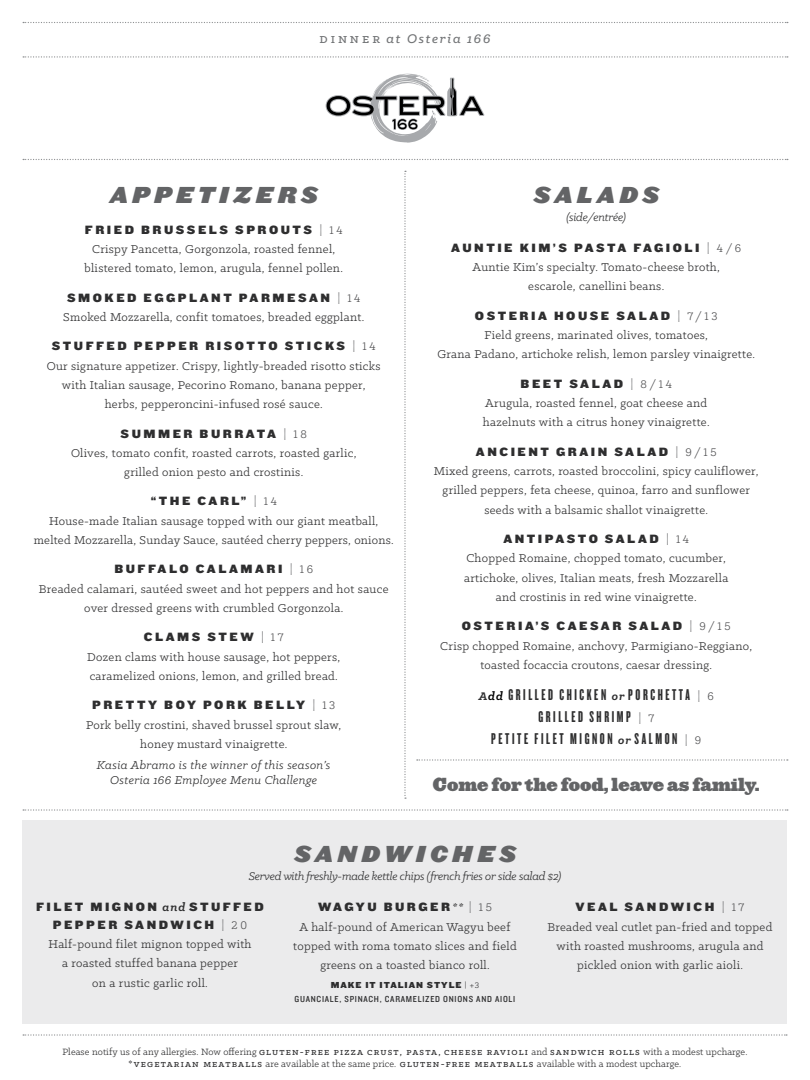
<style>
.page{position:relative;width:810px;height:1080px;background:#fff}
.page>*{position:absolute;margin:0;border:0;box-sizing:border-box;transform-origin:0 0}
.t1{font:italic 900 21.88px "Leviathan";letter-spacing:.2em;color:#636466}
.t2{font:900 17.5px "Ziggurat";color:#636466}
.t3{font:16.25px/22px "Knockout 67 Full Bantamwt";letter-spacing:.16em;color:#2e2e2f;text-align:center}
.t4{font:italic 500 14.25px "Klinic Slab";letter-spacing:.12em;color:#727476}
.t5{font:12.75px/19.4px "Klinic Slab";letter-spacing:.025em;color:#2e2e2f;text-align:center}
.t6{font:italic 12.75px/15px "Klinic Slab";letter-spacing:.025em;color:#2e2e2f;text-align:center}
.t7{font:12.5px/17.5px "Knockout HTF72 Full Cruiserwt";letter-spacing:.2em;color:#2e2e2f;text-align:center}
.t8{font:italic 12.5px "Klinic Slab";letter-spacing:-.02em;color:#2e2e2f}
.t9{font:10.25px/12.1px "Klinic Slab";letter-spacing:.01em;color:#2e2e2f;text-align:center}
.t10{font:9px "Knockout HTF30 Junior Welterwt";letter-spacing:.08em;color:#2e2e2f}
.t11{font:9px "Knockout HTF72 Full Cruiserwt";letter-spacing:.1em;color:#2e2e2f}
.s1{font-style:normal}
.s2{font-family:"Mercury Text G1 Roman";color:#636466}
.s3{font-family:"Klinic Slab";color:#4e4e50}
.s4{font-family:"Klinic Slab";font-weight:700;font-style:italic;font-size:12.5px}
.s5{font-family:"Klinic Slab";font-weight:700;font-style:italic;font-size:12.5px;color:#000}
.s6{font-family:"Mercury Text G1 Roman";font-size:12.5px;color:#636466}
.s7{font-family:"Klinic Slab";font-size:12.5px;color:#4e4e50}
.s8{font-family:"Klinic Slab";font-weight:700;font-style:italic}
.s9{font-family:"Knockout HTF30 Junior Welterwt";color:#636466}
.s10{font-family:"Klinic Slab"}
.s11{font-weight:500}
</style>
<div class="page">
<svg style="left:326px;top:74px;width:158px;height:69px"></svg>
<div style="left:22px;top:821px;width:765px;height:203px;background:#ebebec"></div>
<svg style="left:404px;top:171px;width:2px;height:628px"></svg>
<svg style="left:23px;top:159px;width:765px;height:1px"></svg>
<svg style="left:23px;top:56px;width:765px;height:2px"></svg>
<svg style="left:23px;top:22px;width:765px;height:1px"></svg>
<svg style="left:23px;top:1034px;width:764px;height:2px"></svg>
<svg style="left:23px;top:809px;width:765px;height:2px"></svg>
<svg style="left:417px;top:759px;width:371px;height:2px"></svg>
<p class="t4" style="left:319px;top:30px;width:173px"><span class="s1">dinner</span> at Osteria 166</p>
<h1 class="t1" style="left:110px;top:176px;width:209px">APPETIZERS</h1>
<p class="t7" style="left:85px;top:221px;width:259px">FRIED BRUSSELS SPROUTS <span class="s2">|</span> <span class="s3">14</span></p>
<p class="t5" style="left:85px;top:239px;width:260px">Crispy Pancetta, Gorgonzola, roasted fennel, blistered tomato, lemon, arugula, fennel pollen.</p>
<p class="t7" style="left:67px;top:289px;width:295px">SMOKED EGGPLANT PARMESAN <span class="s2">|</span> <span class="s3">14</span></p>
<p class="t5" style="left:63px;top:307px;width:302px">Smoked Mozzarella, confit tomatoes, breaded eggplant.</p>
<p class="t7" style="left:52px;top:338px;width:325px">STUFFED PEPPER RISOTTO STICKS <span class="s2">|</span> <span class="s3">14</span></p>
<p class="t5" style="left:47px;top:356px;width:335px">Our signature appetizer. Crispy, lightly-breaded risotto sticks with Italian sausage, Pecorino Romano, banana pepper, herbs, pepperoncini-infused rosé sauce.</p>
<p class="t7" style="left:121px;top:425px;width:188px">SUMMER BURRATA <span class="s2">|</span> <span class="s3">18</span></p>
<p class="t5" style="left:71px;top:443px;width:287px">Olives, tomato confit, roasted carrots, roasted garlic, grilled onion pesto and crostinis.</p>
<p class="t7" style="left:151px;top:493px;width:128px">“THE CARL” <span class="s2">|</span> <span class="s3">14</span></p>
<p class="t5" style="left:34px;top:511px;width:362px">House-made Italian sausage topped with our giant meatball, melted Mozzarella, Sunday Sauce, sautéed cherry peppers, onions.</p>
<p class="t7" style="left:114px;top:561px;width:200px">BUFFALO CALAMARI <span class="s2">|</span> <span class="s3">16</span></p>
<p class="t5" style="left:39px;top:579px;width:351px">Breaded calamari, sautéed sweet and hot peppers and hot sauce over dressed greens with crumbled Gorgonzola.</p>
<p class="t7" style="left:144px;top:629px;width:141px">CLAMS STEW <span class="s2">|</span> <span class="s3">17</span></p>
<p class="t5" style="left:87px;top:647px;width:254px;text-align:left">Dozen clams with house sausage, hot peppers, caramelized onions, lemon, and grilled bread.</p>
<p class="t7" style="left:92px;top:697px;width:245px">PRETTY BOY PORK BELLY <span class="s2">|</span> <span class="s3">13</span></p>
<p class="t5" style="left:86px;top:715px;width:257px">Pork belly crostini, shaved brussel sprout slaw, honey mustard vinaigrette.</p>
<p class="t6" style="left:97px;top:758px;width:235px">Kasia Abramo is the winner of this season’s<br>Osteria 166 Employee Menu Challenge</p>
<h1 class="t1" style="left:534px;top:176px;width:127px">SALADS</h1>
<p class="t8" style="left:567px;top:209px;width:61px">(side/entrée)</p>
<p class="t7" style="left:451px;top:239px;width:291px">AUNTIE KIM’S PASTA FAGIOLI <span class="s2">|</span> <span class="s3">4/6</span></p>
<p class="t5" style="left:473px;top:257px;width:249px">Auntie Kim’s specialty. Tomato-cheese broth, escarole, canellini beans.</p>
<p class="t7" style="left:475px;top:307px;width:244px">OSTERIA HOUSE SALAD <span class="s2">|</span> <span class="s3">7/13</span></p>
<p class="t5" style="left:437px;top:325px;width:319px">Field greens, marinated olives, tomatoes,<br>Grana Padano, artichoke relish, lemon parsley vinaigrette.</p>
<p class="t7" style="left:521px;top:375px;width:153px">BEET SALAD <span class="s2">|</span> <span class="s3">8/14</span></p>
<p class="t5" style="left:483px;top:393px;width:228px;text-align:left">Arugula, roasted fennel, goat cheese and hazelnuts with a citrus honey vinaigrette.</p>
<p class="t7" style="left:476px;top:443px;width:242px">ANCIENT GRAIN SALAD <span class="s2">|</span> <span class="s3">9/15</span></p>
<p class="t5" style="left:434px;top:461px;width:326px">Mixed greens, carrots, roasted broccolini, spicy cauliflower, grilled peppers, feta cheese, quinoa, farro and sunflower seeds with a balsamic shallot vinaigrette.</p>
<p class="t7" style="left:503px;top:530px;width:187px">ANTIPASTO SALAD <span class="s2">|</span> <span class="s3">14</span></p>
<p class="t5" style="left:464px;top:548px;width:266px">Chopped Romaine, chopped tomato, cucumber, artichoke, olives, Italian meats, fresh Mozzarella and crostinis in red wine vinaigrette.</p>
<p class="t7" style="left:462px;top:617px;width:270px">OSTERIA’S CAESAR SALAD <span class="s2">|</span> <span class="s3">9/15</span></p>
<p class="t5" style="left:440px;top:636px;width:313px">Crisp chopped Romaine, anchovy, Parmigiano-Reggiano, toasted focaccia croutons, caesar dressing.</p>
<p class="t3" style="left:479px;top:683px;width:237px"><span class="s4">A</span><span class="s5">dd</span> GRILLED CHICKEN <span class="s4">or</span> PORCHETTA <span class="s6">|</span> <span class="s7">6<br></span>GRILLED SHRIMP <span class="s6">|</span> <span class="s7">7<br></span>PETITE FILET MIGNON <span class="s4">or</span> SALMON <span class="s6">|</span> <span class="s7">9</span></p>
<h2 class="t2" style="left:433px;top:770px;width:328px">Come for the food, leave as family.</h2>
<h1 class="t1" style="left:294px;top:835px;width:223px">SANDWICHES</h1>
<p class="t8" style="left:249px;top:868px;width:314px">Served with freshly-made kettle chips (french fries or side salad $2)</p>
<p class="t7" style="left:36px;top:898px;width:229px">FILET MIGNON <span class="s8">and</span> STUFFED<br>PEPPER SANDWICH <span class="s2">|</span> <span class="s3">20</span></p>
<p class="t5" style="left:48px;top:934px;width:205px">Half-pound filet mignon topped with a roasted stuffed banana pepper<br>on a rustic garlic roll.</p>
<p class="t7" style="left:318px;top:898px;width:175px">WAGYU BURGER<span class="s8">**</span> <span class="s2">|</span> <span class="s3">15</span></p>
<p class="t5" style="left:293px;top:917px;width:225px">A half-pound of American Wagyu beef topped with roma tomato slices and field greens on a toasted bianco roll.</p>
<p class="t11" style="left:331px;top:980px;width:150px">MAKE IT ITALIAN STYLE <span class="s9">|</span> <span class="s10">+3</span></p>
<p class="t10" style="left:295px;top:994px;width:222px">GUANCIALE, SPINACH, CARAMELIZED ONIONS AND AIOLI</p>
<p class="t7" style="left:576px;top:898px;width:170px">VEAL SANDWICH <span class="s2">|</span> <span class="s3">17</span></p>
<p class="t5" style="left:548px;top:917px;width:226px">Breaded veal cutlet pan-fried and topped with roasted mushrooms, arugula and pickled onion with garlic aioli.</p>
<p class="t9" style="left:63px;top:1045px;width:686px">Please notify us of any allergies. Now offering <span class="s11">gluten-free PI ZZA CRU ST, PASTA, CHEE SE R AVI OLI</span> and <span class="s11">SAND WI CH R OLL S</span> with a modest upcharge. <span class="s11">*Vegetarian meatballs</span> are available at the same price. <span class="s11">gluten-free ME ATB ALL S</span> available with a modest upcharge.</p>
</div>
